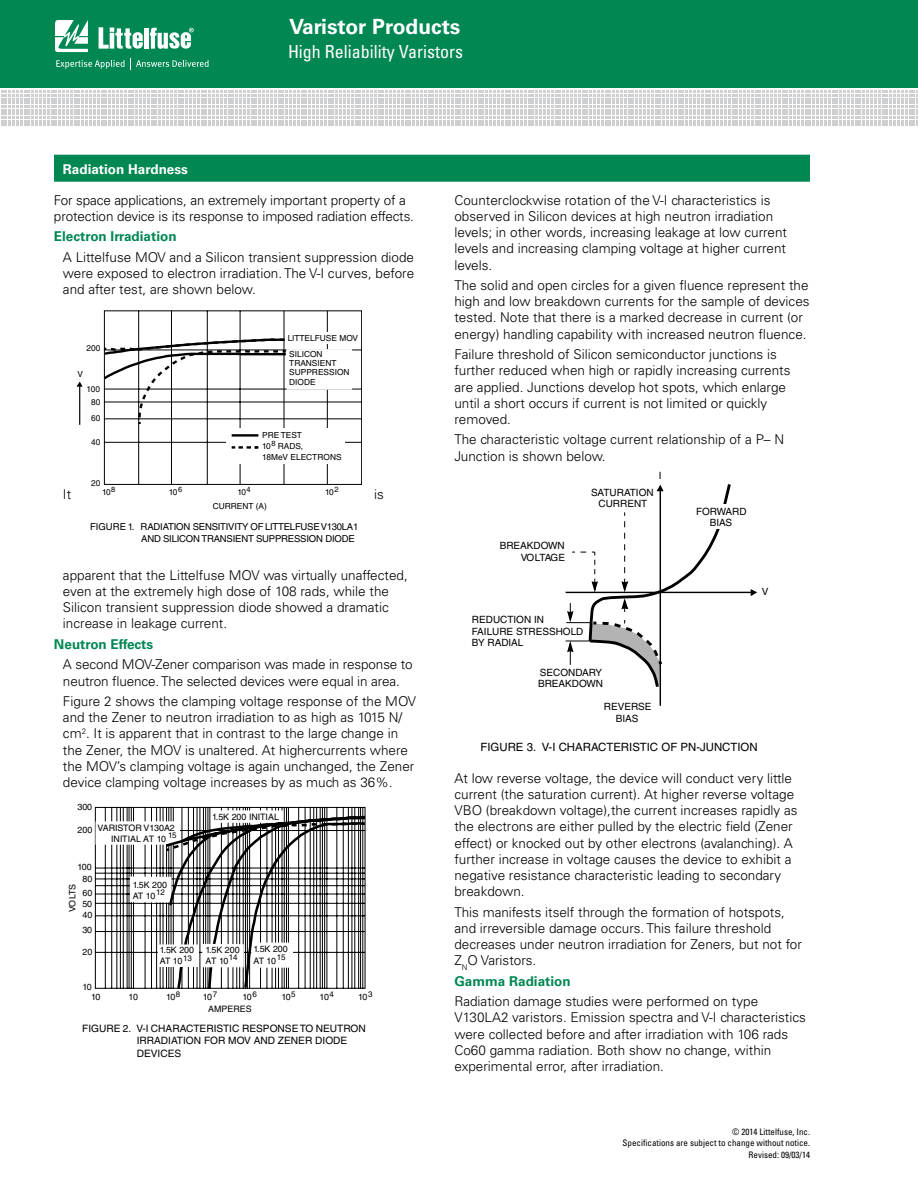
<style>
.page{position:relative;width:918px;height:1188px;background:#fff}
.page>*{position:absolute;margin:0;border:0;box-sizing:border-box;transform-origin:0 0}
.t1{font:700 21px "Univers LT Std";color:#fff}
.t2{font:condensed 18px "Univers LT Std";color:#fff}
.t3{font:300 13.5px/16.2px "Univers LT Std";color:#000}
.t4{font:700 13.5px "Univers LT Std";color:#008752}
.t5{font:700 13.5px "Univers LT Std";color:#fff}
.t6{font:11.4px "Helvetica LT Std";color:#000}
.t7{font:10.2px/12.8px "Helvetica LT Std";color:#000}
.t8{font:10.05px/11.4px "Helvetica LT Std";color:#000;text-align:center}
.t9{font:9.6px/11.9px "Helvetica LT Std";letter-spacing:-.02em;color:#000}
.t10{font:condensed 9px/10.8px "Univers LT Std";color:#000;text-align:right}
.t11{font:8.85px/11.1px "Helvetica LT Std";color:#000}
.t12{font:8.4px/10.9px "Helvetica LT Std";color:#000}
</style>
<div class="page">
<div style="left:0;top:0;width:918px;height:88px;background:#008752"></div>
<svg style="left:1px;top:91px;width:917px;height:35px"></svg>
<svg style="left:55px;top:20px;width:33px;height:32px"></svg>
<hr style="left:144px;top:28px;width:4px;height:21px;background:#fff">
<svg style="left:150px;top:28px;width:44px;height:21px"></svg>
<svg style="left:99px;top:27px;width:44px;height:22px"></svg>
<svg style="left:56px;top:58px;width:153px;height:11px"></svg>
<svg style="left:104px;top:311px;width:258px;height:174px"></svg>
<svg style="left:77px;top:381px;width:6px;height:6px"></svg>
<hr style="left:79px;top:387px;width:1px;height:37px;background:#000">
<div style="left:287px;top:349px;width:65px;height:40px;background:#fff;border:1px solid #fff"></div>
<div style="left:226px;top:429px;width:119px;height:35px;background:#fff"></div>
<hr style="left:233px;top:434px;width:24px;height:3px;background:#000">
<svg style="left:233px;top:446px;width:24px;height:3px"></svg>
<div style="left:294px;top:332px;width:59px;height:12px;background:#fff"></div>
<div style="left:54px;top:155px;width:756px;height:27px;background:#008752"></div>
<svg style="left:95px;top:807px;width:271px;height:182px"></svg>
<div style="left:212px;top:811px;width:71px;height:12px;background:#fff"></div>
<div style="left:96px;top:821px;width:84px;height:24px;background:#fff;border:1px solid #fff"></div>
<div style="left:158px;top:945px;width:40px;height:21px;background:#fff"></div>
<div style="left:130px;top:877px;width:41px;height:25px;background:#fff"></div>
<svg style="left:163px;top:814px;width:203px;height:175px"></svg>
<svg style="left:566px;top:484px;width:191px;height:222px"></svg>
<div style="left:691px;top:504px;width:61px;height:25px;background:#fff"></div>
<p class="t5" style="left:63px;top:161px;width:127px">Radiation Hardness</p>
<h1 class="t1" style="left:289px;top:15px;width:173px">Varistor Products</h1>
<h2 class="t2" style="left:288px;top:41px;width:177px">High Reliability Varistors</h2>
<p class="t3" style="left:54px;top:192px;width:362px">For space applications, an extremely important property of a protection device is its response to imposed radiation effects.</p>
<p class="t4" style="left:54px;top:229px;width:124px">Electron Irradiation</p>
<p class="t3" style="left:63px;top:249px;width:353px;text-align:justify">A Littelfuse MOV and a Silicon transient suppression diode were exposed to electron irradiation. The V-I curves, before and after test, are shown below.</p>
<p class="t12" style="left:288px;top:332px;width:72px">LITTELFUSE MOV</p>
<p class="t12" style="left:289px;top:367px;width:62px;line-height:9.4px">SUPPRESSION<br>DIODE</p>
<p class="t12" style="left:87px;top:343px;width:15px">200</p>
<p class="t12" style="left:87px;top:382px;width:15px;line-height:13px;text-align:center">100<br>80</p>
<p class="t12" style="left:91px;top:412px;width:11px">60</p>
<p class="t12" style="left:91px;top:436px;width:11px">40</p>
<p class="t12" style="left:91px;top:478px;width:11px">20</p>
<p class="t12" style="left:289px;top:349px;width:49px;line-height:9px">SILICON<br>TRANSIENT</p>
<p class="t12" style="left:78px;top:369px;width:7px">V</p>
<p class="t12" style="left:262px;top:429px;width:81px">PRE TEST<br>10<sup>8</sup> RADS,<br>18MeV ELECTRONS</p>
<p class="t12" style="left:102px;top:487px;width:15px">10<sup>8</sup></p>
<p class="t12" style="left:169px;top:487px;width:15px">10<sup>6</sup></p>
<p class="t12" style="left:237px;top:487px;width:15px">10<sup>4</sup></p>
<p class="t12" style="left:325px;top:487px;width:15px">10<sup>2</sup></p>
<p class="t3" style="left:63px;top:486px;width:10px">It</p>
<p class="t3" style="left:374px;top:486px;width:11px">is</p>
<p class="t12" style="left:213px;top:500px;width:56px">CURRENT (A)</p>
<p class="t9" style="left:141px;top:521px;width:219px;text-indent:-51px">FIGURE 1. RADIATION SENSITIVITY OF LITTELFUSE V130LA1<br>AND SILICON TRANSIENT SUPPRESSION DIODE</p>
<p class="t3" style="left:63px;top:567px;width:346px">apparent that the Littelfuse MOV was virtually unaffected, even at the extremely high dose of 108 rads, while the Silicon transient suppression diode showed a dramatic increase in leakage current.</p>
<p class="t4" style="left:54px;top:636px;width:101px">Neutron Effects</p>
<p class="t3" style="left:63px;top:657px;width:351px">A second MOV-Zener comparison was made in response to neutron fluence. The selected devices were equal in area.</p>
<p class="t3" style="left:63px;top:693px;width:355px">Figure 2 shows the clamping voltage response of the MOV and the Zener to neutron irradiation to as high as 1015 N/ cm<sup>2</sup>. It is apparent that in contrast to the large change in the Zener, the MOV is unaltered. At highercurrents where the MOV’s clamping voltage is again unchanged, the Zener device clamping voltage increases by as much as 36%.</p>
<p class="t11" style="left:77px;top:802px;width:16px">300</p>
<p class="t11" style="left:98px;top:823px;width:81px;line-height:10.5px;text-align:right">VARISTOR V130A2<br>INITIAL AT 10 <sup>15</sup></p>
<p class="t11" style="left:77px;top:825px;width:16px">200</p>
<p class="t11" style="left:77px;top:861px;width:16px;line-height:11.9px;text-align:center">100<br>80</p>
<p class="t11" style="left:82px;top:888px;width:11px">60</p>
<p class="t11" style="left:82px;top:909px;width:11px">40</p>
<p class="t11" style="left:82px;top:947px;width:11px">20</p>
<p class="t11" style="left:133px;top:879px;width:36px">1.5K 200<br>AT 10 <sup>12</sup></p>
<p class="t11" style="left:67px;top:912px;width:29px;rotate:-90deg">VOLTS</p>
<p class="t11" style="left:82px;top:898px;width:11px">50</p>
<p class="t11" style="left:82px;top:924px;width:11px">30</p>
<p class="t11" style="left:160px;top:945px;width:36px">1.5K 200<br>AT 10 <sup>13</sup></p>
<p class="t11" style="left:212px;top:811px;width:68px">1.5K 200 INITIAL</p>
<p class="t11" style="left:206px;top:944px;width:36px">1.5K 200<br>AT 10<sup>14</sup></p>
<p class="t11" style="left:254px;top:943px;width:36px;line-height:11.7px">1.5K 200<br>AT 10 <sup>15</sup></p>
<p class="t11" style="left:82px;top:981px;width:11px">10</p>
<p class="t11" style="left:91px;top:991px;width:11px">10</p>
<p class="t11" style="left:203px;top:991px;width:16px">10<sup>7</sup></p>
<p class="t11" style="left:242px;top:991px;width:16px">10<sup>6</sup></p>
<p class="t11" style="left:320px;top:991px;width:16px">10<sup>4</sup></p>
<p class="t11" style="left:358px;top:991px;width:16px">10<sup>3</sup></p>
<p class="t11" style="left:208px;top:1003px;width:45px">AMPERES</p>
<p class="t11" style="left:166px;top:991px;width:16px">10<sup>8</sup></p>
<p class="t11" style="left:129px;top:991px;width:11px">10</p>
<p class="t11" style="left:281px;top:991px;width:16px">10<sup>5</sup></p>
<p class="t7" style="left:137px;top:1022px;width:231px;text-indent:-54px">FIGURE 2. V-I CHARACTERISTIC RESPONSE TO NEUTRON<br>IRRADIATION FOR MOV AND ZENER DIODE<br>DEVICES</p>
<p class="t3" style="left:454px;top:192px;width:334px">Counterclockwise rotation of the V-I characteristics is observed in Silicon devices at high neutron irradiation levels; in other words, increasing leakage at low current levels and increasing clamping voltage at higher current levels.</p>
<p class="t3" style="left:454px;top:277px;width:357px">The solid and open circles for a given fluence represent the high and low breakdown currents for the sample of devices tested. Note that there is a marked decrease in current (or energy) handling capability with increased neutron fluence.</p>
<p class="t3" style="left:454px;top:346px;width:337px">Failure threshold of Silicon semiconductor junctions is further reduced when high or rapidly increasing currents are applied. Junctions develop hot spots, which enlarge until a short occurs if current is not limited or quickly removed.</p>
<p class="t3" style="left:454px;top:432px;width:331px">The characteristic voltage current relationship of a P– N<br>Junction is shown below.</p>
<p class="t8" style="left:659px;top:470px;width:4px">I</p>
<p class="t8" style="left:500px;top:540px;width:67px;text-align:right">BREAKDOWN<br>VOLTAGE</p>
<p class="t8" style="left:591px;top:488px;width:64px;line-height:10.6px">SATURATION<br>CURRENT</p>
<p class="t8" style="left:472px;top:614px;width:113px;text-align:left">REDUCTION IN<br>FAILURE STRESSHOLD<br>BY RADIAL</p>
<p class="t8" style="left:538px;top:667px;width:66px;text-align:left">SECONDARY<br>BREAKDOWN</p>
<p class="t8" style="left:604px;top:701px;width:49px">REVERSE<br>BIAS</p>
<p class="t8" style="left:696px;top:506px;width:52px;line-height:10.6px">FORWARD<br>BIAS</p>
<p class="t8" style="left:762px;top:586px;width:8px">V</p>
<p class="t6" style="left:480px;top:741px;width:279px">FIGURE 3. V-I CHARACTERISTIC OF PN-JUNCTION</p>
<p class="t3" style="left:454px;top:770px;width:345px">At low reverse voltage, the device will conduct very little current (the saturation current). At higher reverse voltage VBO (breakdown voltage),the current increases rapidly as the electrons are either pulled by the electric field (Zener effect) or knocked out by other electrons (avalanching). A further increase in voltage causes the device to exhibit a negative resistance characteristic leading to secondary breakdown.</p>
<p class="t3" style="left:454px;top:904px;width:349px">This manifests itself through the formation of hotspots, and irreversible damage occurs. This failure threshold decreases under neutron irradiation for Zeners, but not for Z<sub>N</sub>O Varistors.</p>
<p class="t4" style="left:454px;top:973px;width:118px">Gamma Radiation</p>
<p class="t3" style="left:454px;top:993px;width:353px">Radiation damage studies were performed on type V130LA2 varistors. Emission spectra and V-I characteristics were collected before and after irradiation with 106 rads Co60 gamma radiation. Both show no change, within experimental error, after irradiation.</p>
<p class="t10" style="left:623px;top:1126px;width:189px">© 2014 Littelfuse, Inc.<br>Specifications are subject to change without notice.</p>
<p class="t10" style="left:749px;top:1149px;width:63px">Revised: 09/03/14</p>
</div>
